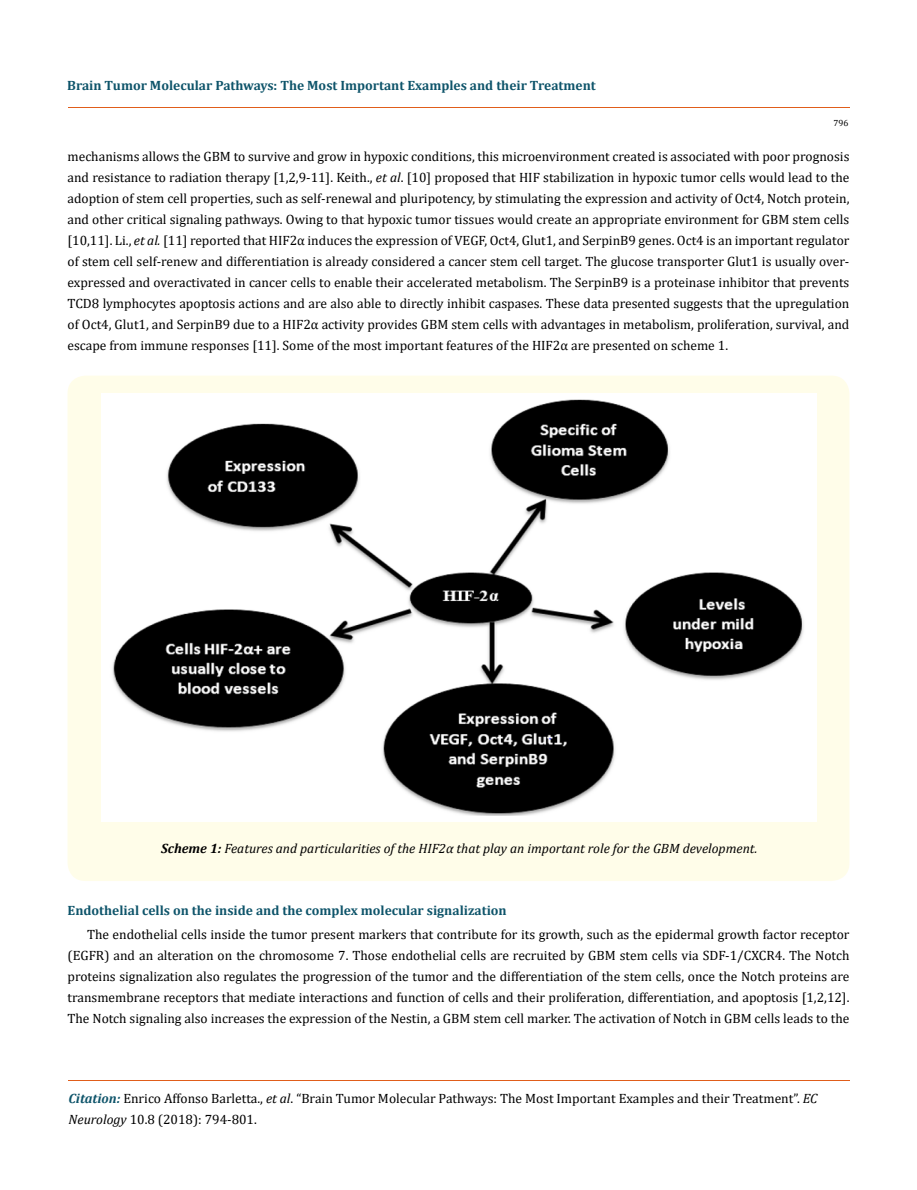
<style>
.page{position:relative;width:917px;height:1190px;background:#fff}
.page>*{position:absolute;margin:0;border:0;box-sizing:border-box;transform-origin:0 0}
.t1{font:13.5px/21px "Cambria";color:#000;text-align:justify}
.t2{font:700 13.5px "Cambria";color:#0e546a}
.t3{font:italic 13.5px "Cambria";color:#000}
.t4{font:9px "Cambria";color:#000}
.s1{font-style:italic}
.s2{font-weight:700}
.s3{font-weight:700;font-style:italic;color:#0e546a}
</style>
<div class="page">
<hr style="left:68px;top:108px;width:781px;height:1px;background:#e05d1a">
<hr style="left:68px;top:1080px;width:781px;height:1px;background:#e05d1a">
<div style="left:68px;top:375px;width:781px;height:506px;background:#fffde9;border-radius:18px"></div>
<img style="left:102px;top:394px;width:714px;height:427px">
<p class="t2" style="left:67px;top:76px;width:530px">Brain Tumor Molecular Pathways: The Most Important Examples and their Treatment</p>
<p class="t4" style="left:833px;top:118px;width:16px">796</p>
<p class="t1" style="left:67px;top:146px;width:783px">mechanisms allows the GBM to survive and grow in hypoxic conditions, this microenvironment created is associated with poor prognosis and resistance to radiation therapy [1,2,9-11]. Keith., <span class="s1">et al</span>. [10] proposed that HIF stabilization in hypoxic tumor cells would lead to the adoption of stem cell properties, such as self-renewal and pluripotency, by stimulating the expression and activity of Oct4, Notch protein, and other critical signaling pathways. Owing to that hypoxic tumor tissues would create an appropriate environment for GBM stem cells [10,11]. Li., <span class="s1">et al.</span> [11] reported that HIF2α induces the expression of VEGF, Oct4, Glut1, and SerpinB9 genes. Oct4 is an important regulator of stem cell self-renew and differentiation is already considered a cancer stem cell target. The glucose transporter Glut1 is usually over&shy;expressed and overactivated in cancer cells to enable their accelerated metabolism. The SerpinB9 is a proteinase inhibitor that prevents TCD8 lymphocytes apoptosis actions and are also able to directly inhibit caspases. These data presented suggests that the upregulation of Oct4, Glut1, and SerpinB9 due to a HIF2α activity provides GBM stem cells with advantages in metabolism, proliferation, survival, and escape from immune responses [11]. Some of the most important features of the HIF2α are presented on scheme 1.</p>
<p class="t3" style="left:161px;top:839px;width:598px"><span class="s2">Scheme 1:</span> Features and particularities of the HIF2α that play an important role for the GBM development.</p>
<p class="t2" style="left:67px;top:900px;width:441px">Endothelial cells on the inside and the complex molecular signalization</p>
<p class="t1" style="left:67px;top:923px;width:783px;text-indent:19px">The endothelial cells inside the tumor present markers that contribute for its growth, such as the epidermal growth factor receptor (EGFR) and an alteration on the chromosome 7. Those endothelial cells are recruited by GBM stem cells via SDF-1/CXCR4. The Notch proteins signalization also regulates the progression of the tumor and the differentiation of the stem cells, once the Notch proteins are transmembrane receptors that mediate interactions and function of cells and their proliferation, differentiation, and apoptosis [1,2,12].<br>The Notch signaling also increases the expression of the Nestin, a GBM stem cell marker. The activation of Notch in GBM cells leads to the</p>
<p class="t1" style="left:68px;top:1087px;width:750px"><span class="s3">Citation:</span> Enrico Affonso Barletta., <span class="s1">et al</span>. “Brain Tumor Molecular Pathways: The Most Important Examples and their Treatment”. <span class="s1">EC<br>Neurology</span> 10.8 (2018): 794-801.</p>
</div>
